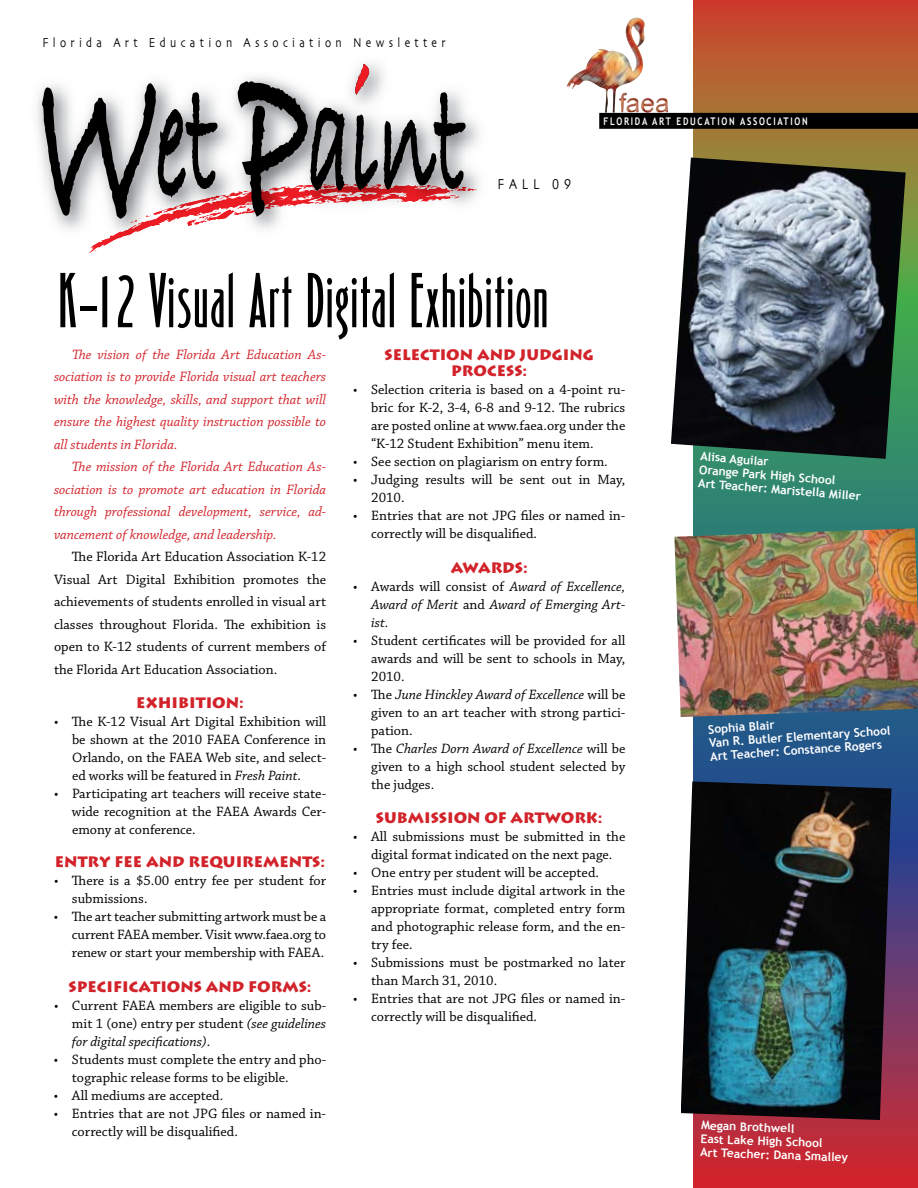
<style>
.page{position:relative;width:918px;height:1188px;background:#fff}
.page>*{position:absolute;margin:0;border:0;box-sizing:border-box;transform-origin:0 0}
.t1{font:300 68.7px "OPTI Carling";color:#000}
.t2{font:900 15px/16.5px "Lithos";color:#d2232a;text-align:center}
.t3{font:15px "Skia";letter-spacing:.4em;color:#000;scale:.8 1}
.t4{font:14.25px/18px "Chaparral Pro";color:#000;text-align:justify}
.t5{font:italic 14.25px/22.5px "Chaparral Pro";color:#d2232a;text-align:justify}
.t6{font:italic 14.25px/18px "Chaparral Pro";letter-spacing:.005em;color:#000;text-align:justify}
.t7{font:13.5px "Skia";letter-spacing:.4em;color:#000;scale:.8 1}
.t8{font:700 12px/13.5px "Trebuchet MS";color:#fff}
.t9{font:700 10.5px "Trebuchet MS";letter-spacing:.2em;color:#fff;scale:.8 1}
.s1{font-style:italic}
.s2{font-style:normal}
</style>
<div class="page">
<svg style="left:694px;top:0;width:224px;height:1188px;background:#7c5952"></svg>
<svg style="left:42px;top:64px;width:435px;height:189px"></svg>
<img style="left:567px;top:18px;width:101px;height:95px">
<div style="left:599px;top:113px;width:319px;height:16px;background:#000"></div>
<img style="left:671px;top:158px;width:235px;height:301px">
<img style="left:674px;top:528px;width:244px;height:189px">
<img style="left:681px;top:782px;width:210px;height:338px">
<p class="t7" style="left:42px;top:34px;width:506px">Florida Art Education Association Newsletter</p>
<p class="t3" style="left:498px;top:175px;width:93px">FALL 09</p>
<h1 class="t1" style="left:58px;top:256px;width:493px">K-12 Visual Art Digital Exhibition</h1>
<p class="t9" style="left:604px;top:114px;width:257px">FLORIDA ART EDUCATION ASSOCIATION</p>
<p class="t5" style="left:54px;top:343px;width:274px;text-indent:18px">The vision of the Florida Art Education As&shy;sociation is to provide Florida visual art teachers with the knowledge, skills, and support that will ensure the highest quality instruction possible to all students in Florida.</p>
<p class="t5" style="left:54px;top:456px;width:274px;text-indent:18px">The mission of the Florida Art Education As&shy;sociation is to promote art education in Florida through professional development, service, ad&shy;vancement of knowledge, and leadership.</p>
<p class="t4" style="left:54px;top:546px;width:274px;line-height:22.5px;text-indent:18px">The Florida Art Education Association K-12<br>Visual Art Digital Exhibition promotes the achievements of students enrolled in visual art classes throughout Florida. The exhibition is open to K-12 students of current members of the Florida Art Education Association.</p>
<p class="t2" style="left:136px;top:694px;width:109px">EXHIBITION:</p>
<p class="t4" style="left:72px;top:713px;width:256px;text-indent:-18px">• The K-12 Visual Art Digital Exhibition will be shown at the 2010 FAEA Conference in Orlando, on the FAEA Web site, and select&shy;ed works will be featured in <span class="s1">Fresh Paint</span>.</p>
<p class="t4" style="left:72px;top:785px;width:256px;text-indent:-18px">• Participating art teachers will receive state&shy;wide recognition at the FAEA Awards Cer&shy;emony at conference.</p>
<p class="t2" style="left:55px;top:853px;width:272px">ENTRY FEE AND REQUIREMENTS:</p>
<p class="t4" style="left:72px;top:872px;width:256px;text-indent:-18px">• There is a $5.00 entry fee per student for submissions.</p>
<p class="t4" style="left:72px;top:908px;width:256px;text-indent:-18px">• The art teacher submitting artwork must be a current FAEA member. Visit www.faea.org to renew or start your membership with FAEA.</p>
<p class="t2" style="left:69px;top:978px;width:244px">SPECIFICATIONS AND FORMS:</p>
<p class="t4" style="left:72px;top:997px;width:256px;text-indent:-18px">• Current FAEA members are eligible to sub&shy;mit 1 (one) entry per student <span class="s1">(see guidelines for digital specifications)</span>.</p>
<p class="t4" style="left:72px;top:1051px;width:256px;text-indent:-18px">• Students must complete the entry and pho&shy;tographic release forms to be eligible.</p>
<p class="t4" style="left:54px;top:1087px;width:171px">• All mediums are accepted.</p>
<p class="t4" style="left:72px;top:1105px;width:256px;text-indent:-18px">• Entries that are not JPG files or named in&shy;correctly will be disqualified.</p>
<p class="t2" style="left:385px;top:346px;width:211px">SELECTION AND JUDGING<br>PROCESS:</p>
<p class="t4" style="left:371px;top:381px;width:256px;text-indent:-18px">• Selection criteria is based on a 4-point ru&shy;bric for K-2, 3-4, 6-8 and 9-12. The rubrics are posted online at www.faea.org under the “K-12 Student Exhibition” menu item.</p>
<p class="t4" style="left:353px;top:453px;width:256px">• See section on plagiarism on entry form.</p>
<p class="t4" style="left:371px;top:471px;width:256px;text-indent:-18px">• Judging results will be sent out in May,<br>2010.</p>
<p class="t4" style="left:371px;top:507px;width:256px;text-indent:-18px">• Entries that are not JPG files or named in&shy;correctly will be disqualified.</p>
<p class="t2" style="left:451px;top:559px;width:79px">AWARDS:</p>
<p class="t6" style="left:371px;top:578px;width:256px;text-indent:-18px"><span class="s2">• Awards will consist of</span> Award of Excellence, Award of Merit <span class="s2">and</span> Award of Emerging Art&shy;ist.</p>
<p class="t4" style="left:371px;top:632px;width:256px;text-indent:-18px">• Student certificates will be provided for all awards and will be sent to schools in May, 2010.</p>
<p class="t4" style="left:371px;top:686px;width:256px;text-indent:-18px">• The <span class="s1">June Hinckley Award of Excellence</span> will be given to an art teacher with strong partici&shy;pation.</p>
<p class="t4" style="left:371px;top:740px;width:256px;text-indent:-18px">• The <span class="s1">Charles Dorn Award of Excellence</span> will be given to a high school student selected by the judges.</p>
<p class="t2" style="left:376px;top:810px;width:228px">SUBMISSION OF ARTWORK:</p>
<p class="t4" style="left:353px;top:828px;width:274px;text-align:center">• All submissions must be submitted in the digital format indicated on the next page.</p>
<p class="t4" style="left:353px;top:864px;width:247px">• One entry per student will be accepted.</p>
<p class="t4" style="left:371px;top:882px;width:256px;text-indent:-18px">• Entries must include digital artwork in the appropriate format, completed entry form and photographic release form, and the en&shy;try fee.</p>
<p class="t4" style="left:371px;top:954px;width:256px;text-indent:-18px">• Submissions must be postmarked no later than March 31, 2010.</p>
<p class="t4" style="left:371px;top:990px;width:256px;text-indent:-18px">• Entries that are not JPG files or named in&shy;correctly will be disqualified.</p>
<p class="t8" style="left:701px;top:449px;width:167px;rotate:5deg">ALISA AGUILAR<br>ORANGE PARK HIGH SCHOOL<br>ART TEACHER: MARISTELLA MILLER</p>
<p class="t8" style="left:708px;top:723px;width:186px;rotate:-4deg">SOPHIA BLAIR<br>VAN R. BUTLER ELEMENTARY SCHOOL<br>ART TEACHER: CONSTANCE ROGERS</p>
<p class="t8" style="left:701px;top:1118px;width:149px;rotate:2deg">MEGAN BROTHWELL<br>EAST LAKE HIGH SCHOOL<br>ART TEACHER: DANA SMALLEY</p>
</div>
